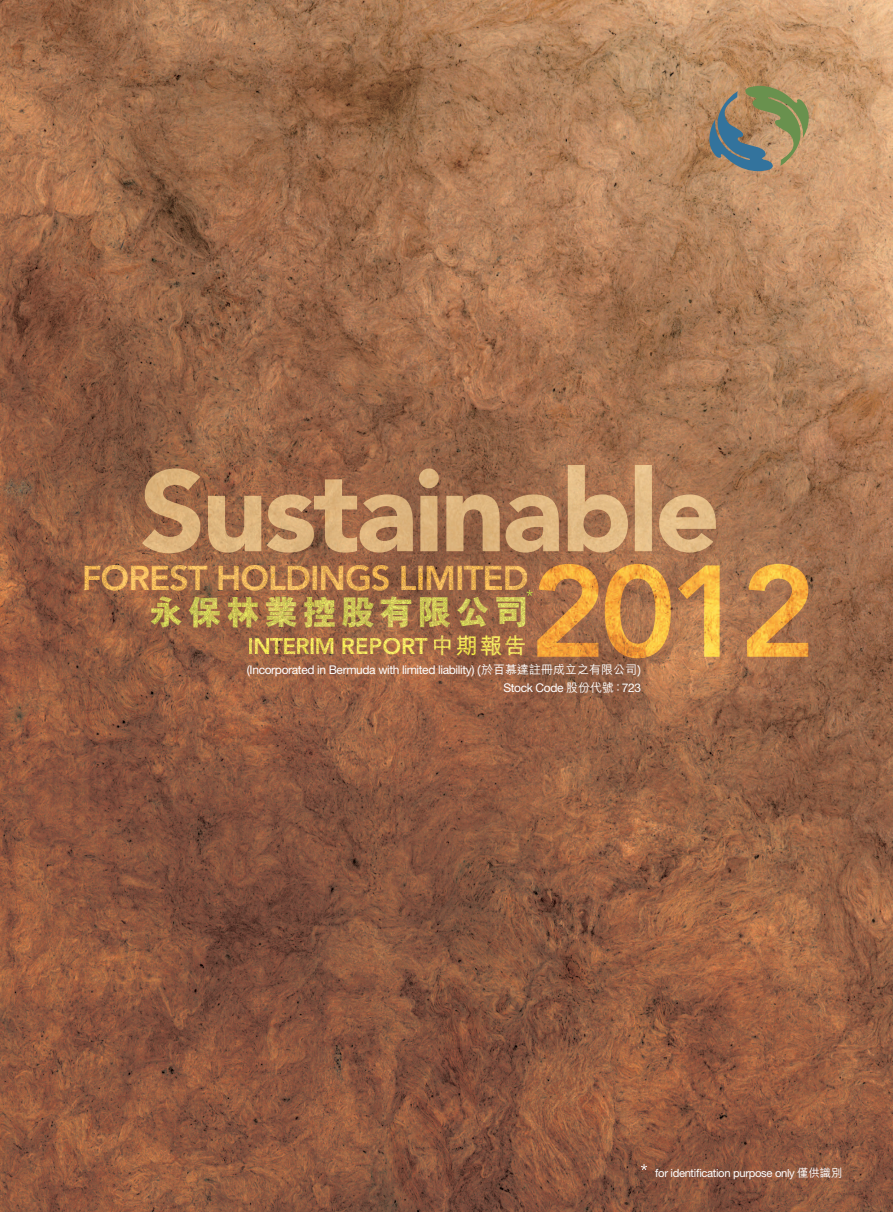
<style>
.page{position:relative;width:893px;height:1212px;background:#fff}
.page>*{position:absolute;margin:0;border:0;box-sizing:border-box;transform-origin:0 0}
.t1{font:800 34.5px "Avenir LT Std";letter-spacing:-.03em;color:#fec761}
.t2{font:34.5px "M Hei HK Xbold B5 pc H";letter-spacing:.11em;color:#dde467}
.t3{font:800 22.5px "Avenir LT Std";letter-spacing:-.03em;color:#fbf267}
.t4{font:12px/18px "Helvetica Neue LT Std";letter-spacing:-.03em;color:#fff;text-align:right}
.t5{font:11.25px "Helvetica Neue LT Std";letter-spacing:-.03em;color:#fff}
.s1{color:#fdc35c}
.s2{color:#feca69}
.s3{color:#fec969}
.s4{color:#fdc053}
.s5{color:#fec760}
.s6{color:#fdc25c}
.s7{color:#fdbf52}
.s8{color:#fec560}
.s9{color:#fdbf53}
.s10{color:#fec867}
.s11{color:#fec660}
.s12{color:#fec661}
.s13{color:#e5e65f}
.s14{color:#dbe25c}
.s15{color:#edeb6a}
.s16{color:#e4e65e}
.s17{color:#e5e769}
.s18{color:#eceb6a}
.s19{color:#faf158}
.s20{color:#fbf266}
.s21{color:#faf159}
.s22{color:#fbf371}
.s23{font-family:"M Hei HK Bold B5 pc H";font-weight:400;color:#faf158}
.s24{font-family:"M Hei HK Bold B5 pc H";font-weight:400;color:#faf156}
.s25{font-family:"M Hei HK Bold B5 pc H";font-weight:400;color:#f8ef3a}
.s26{font-family:"M Hei HK Medium B5 pc H"}
</style>
<div class="page">
<img style="left:0;top:0;width:893px;height:1212px">
<img style="left:249px;top:638px;width:86px;height:16px">
<img style="left:343px;top:638px;width:84px;height:17px">
<img style="left:151px;top:596px;width:374px;height:32px">
<img style="left:142px;top:465px;width:574px;height:88px">
<img style="left:537px;top:564px;width:271px;height:94px">
<img style="left:85px;top:565px;width:122px;height:26px">
<img style="left:219px;top:565px;width:308px;height:26px">
<svg style="left:701px;top:80px;width:116px;height:97px"></svg>
<img style="left:434px;top:635px;width:91px;height:21px">
<svg style="left:527px;top:590px;width:6px;height:6px"></svg>
<svg style="left:641px;top:1164px;width:6px;height:6px"></svg>
<h1 class="t1" style="left:82px;top:558px;width:448px"><span class="s1">F</span><span class="s2">O</span>RE<span class="s3">S</span><span class="s2">T</span> H<span class="s4">O</span>L<span class="s2">D</span><span class="s5">I</span><span class="s6">N</span><span class="s3">G</span><span class="s6">S</span> <span class="s7">L</span><span class="s8">I</span><span class="s9">M</span><span class="s10">I</span><span class="s11">TE</span><span class="s12">D</span></h1>
<h1 class="t2" style="left:149px;top:599px;width:381px">永<span class="s13">保</span><span class="s14">林</span><span class="s15">業</span>控<span class="s16">股</span><span class="s17">有</span><span class="s16">限</span><span class="s17">公</span><span class="s18">司</span></h1>
<h2 class="t3" style="left:247px;top:633px;width:281px"><span class="s19">IN</span><span class="s20">TE</span><span class="s19">R</span>IM <span class="s21">RE</span><span class="s22">P</span>O<span class="s20">R</span>T<span class="s23">中</span><span class="s24">期</span><span class="s25">報</span><span class="s23">告</span></h2>
<p class="t4" style="left:247px;top:661px;width:396px">(Incorporated in Bermuda with limited liability) <span class="s26">(於百慕達註冊成立之有限公司)<br></span>Stock Code <span class="s26">股份代號：</span>723</p>
<p class="t5" style="left:655px;top:1167px;width:189px">for identification purpose only <span class="s26">僅供識別</span></p>
</div>
